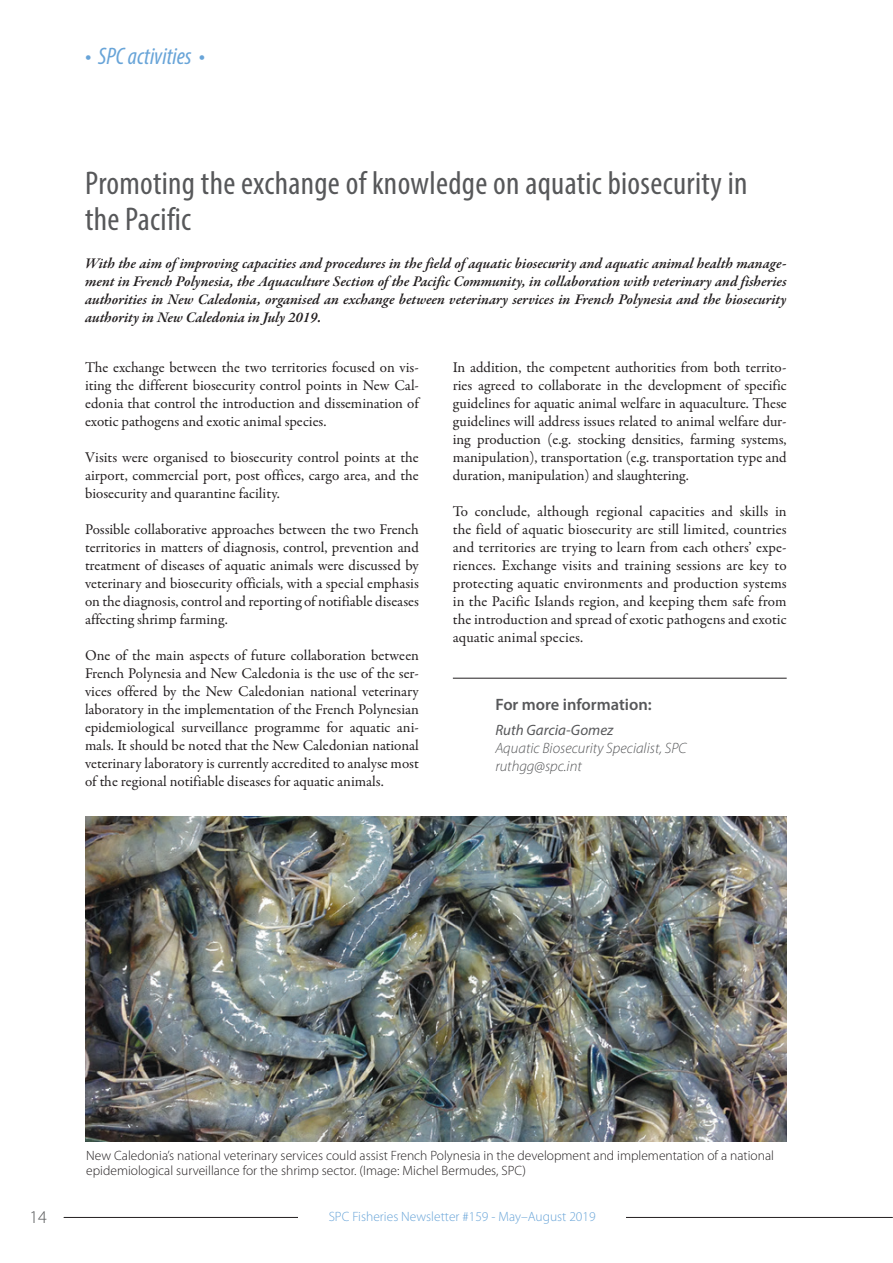
<style>
.page{position:relative;width:893px;height:1263px;background:#fff}
.page>*{position:absolute;margin:0;border:0;box-sizing:border-box;transform-origin:0 0}
.Title_article{font:condensed 33px/36px "Myriad Pro";letter-spacing:.01em;color:#57585a}
.t1{font:italic condensed 24px "Myriad Pro";color:#68a4d8}
.t2{font:300 18px "Myriad Pro";color:#57585a}
.for_more_information{font:600 16.5px "Myriad Pro";color:#57585a}
.t3{font:15px/18px "Garamond Premr Pro";color:#231f20;text-align:justify}
.intro{font:italic 600 15px/18px "Garamond Premr Pro";color:#231f20;text-align:justify}
.for_more_info_email{font:italic 300 15px "Myriad Pro";color:#57585a}
.For_more_info_name{font:italic 15px "Myriad Pro";color:#57585a}
.caption_Figure{font:300 13.5px/15px "Myriad Pro";color:#231f20}
.t4{font:300 13.5px "Myriad Pro";color:#68a4d8}
</style>
<div class="page">
<hr style="left:64px;top:1217px;width:828px;height:1px;background:#231f20">
<div style="left:298px;top:1210px;width:328px;height:20px;background:#fff"></div>
<hr style="left:453px;top:678px;width:334px;height:1px;background:#231f20">
<img style="left:85px;top:817px;width:702px;height:325px">
<h2 class="t1" style="left:85px;top:41px;width:121px">• SPC activities •</h2>
<p class="Title_article" style="left:85px;top:165px;width:664px">Promoting the exchange of knowledge on aquatic biosecurity in the Pacific</p>
<p class="intro" style="left:85px;top:255px;width:703px">With the aim of improving capacities and procedures in the field of aquatic biosecurity and aquatic animal health manage&shy;ment in French Polynesia, the Aquaculture Section of the Pacific Community, in collaboration with veterinary and fisheries authorities in New Caledonia, organised an exchange between veterinary services in French Polynesia and the biosecurity authority in New Caledonia in July 2019.</p>
<p class="t3" style="left:85px;top:359px;width:335px">The exchange between the two territories focused on vis&shy;iting the different biosecurity control points in New Cal&shy;edonia that control the introduction and dissemination of exotic pathogens and exotic animal species.</p>
<p class="t3" style="left:85px;top:449px;width:335px">Visits were organised to biosecurity control points at the airport, commercial port, post offices, cargo area, and the biosecurity and quarantine facility.</p>
<p class="t3" style="left:85px;top:521px;width:335px">Possible collaborative approaches between the two French territories in matters of diagnosis, control, prevention and treatment of diseases of aquatic animals were discussed by veterinary and biosecurity officials, with a special emphasis on the diagnosis, control and reporting of notifiable diseases affecting shrimp farming.</p>
<p class="t3" style="left:85px;top:647px;width:335px">One of the main aspects of future collaboration between French Polynesia and New Caledonia is the use of the ser&shy;vices offered by the New Caledonian national veterinary laboratory in the implementation of the French Polynesian epidemiological surveillance programme for aquatic ani&shy;mals. It should be noted that the New Caledonian national veterinary laboratory is currently accredited to analyse most of the regional notifiable diseases for aquatic animals.</p>
<p class="t3" style="left:453px;top:359px;width:335px">In addition, the competent authorities from both territo&shy;ries agreed to collaborate in the development of specific guidelines for aquatic animal welfare in aquaculture. These guidelines will address issues related to animal welfare dur&shy;ing production (e.g. stocking densities, farming systems, manipulation), transportation (e.g. transportation type and duration, manipulation) and slaughtering.</p>
<p class="t3" style="left:453px;top:503px;width:335px">To conclude, although regional capacities and skills in the field of aquatic biosecurity are still limited, countries and territories are trying to learn from each others’ expe&shy;riences. Exchange visits and training sessions are key to protecting aquatic environments and production systems in the Pacific Islands region, and keeping them safe from the introduction and spread of exotic pathogens and exotic aquatic animal species.</p>
<p class="for_more_information" style="left:495px;top:694px;width:158px">For more information:</p>
<p class="For_more_info_name" style="left:495px;top:720px;width:119px">Ruth Garcia-Gomez</p>
<p class="for_more_info_email" style="left:495px;top:739px;width:193px">Aquatic Biosecurity Specialist, SPC</p>
<p class="for_more_info_email" style="left:495px;top:757px;width:88px">ruthgg@spc.int</p>
<p class="caption_Figure" style="left:86px;top:1148px;width:689px">New Caledonia’s national veterinary services could assist French Polynesia in the development and implementation of a national epidemiological surveillance for the shrimp sector. (Image: Michel Bermudes, SPC)</p>
<p class="t2" style="left:29px;top:1206px;width:19px">14</p>
<p class="t4" style="left:329px;top:1208px;width:268px">SPC Fisheries Newsletter #159 - May–August 2019</p>
</div>
